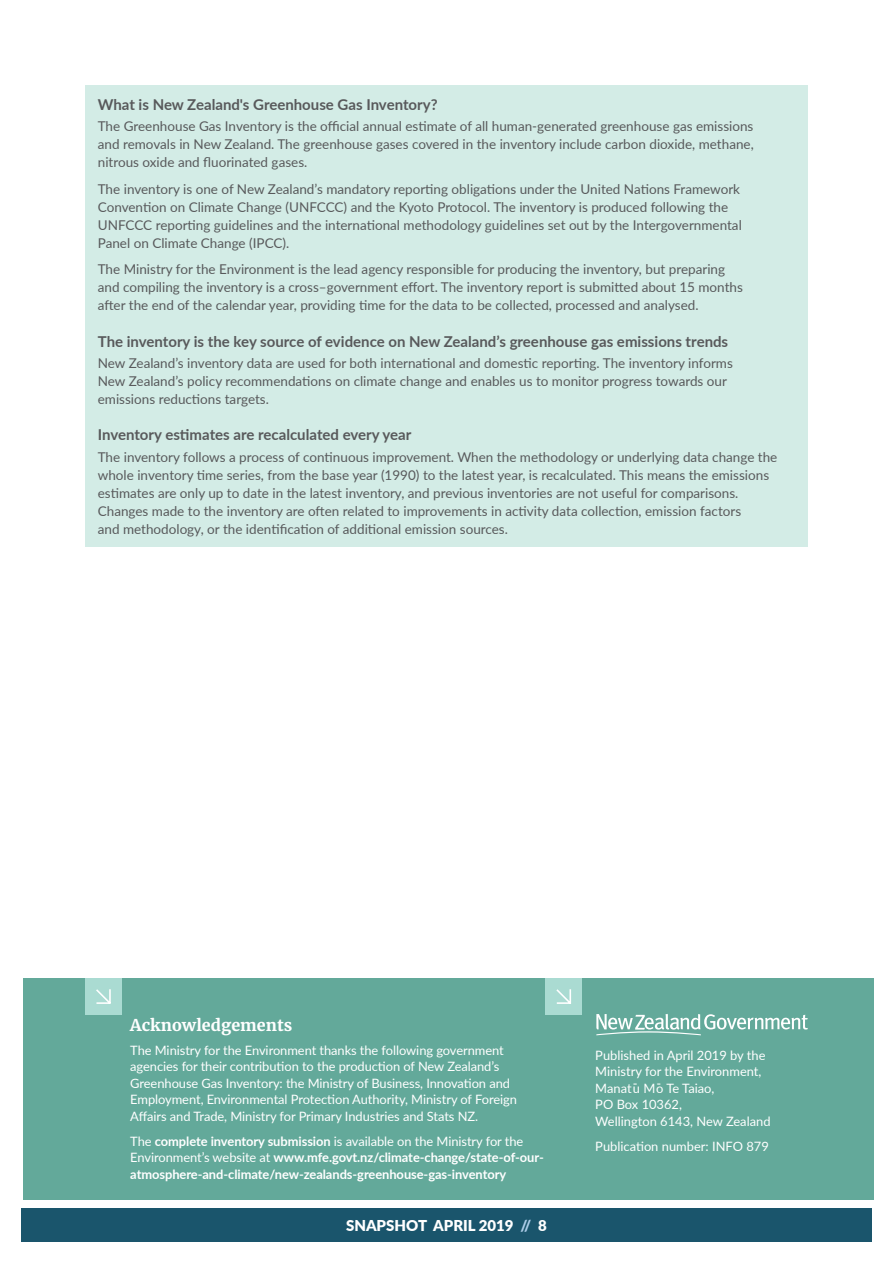
<style>
.page{position:relative;width:893px;height:1263px;background:#fff}
.page>*{position:absolute;margin:0;border:0;box-sizing:border-box;transform-origin:0 0}
.t1{font:700 16.2px "Merriweather";color:#fff}
.t2{font:700 15px "Lato";color:#58595b}
.t3{font:900 15px "Lato";color:#fff}
.t4{font:13.5px/18px "Lato";color:#58595b}
.t5{font:12.9px/16.5px "Lato";letter-spacing:-.005em;color:#fff}
.t6{font:700 12.9px/16.5px "Lato";letter-spacing:-.005em;color:#fff}
.s1{font-weight:400}
.s2{color:#adcde9}
</style>
<div class="page">
<div style="left:21px;top:1208px;width:851px;height:34px;background:#1a556c"></div>
<div style="left:23px;top:978px;width:851px;height:221px;background:#63a99a"></div>
<div style="left:85px;top:978px;width:37px;height:37px;background:#aadbd2"></div>
<svg style="left:96px;top:989px;width:15px;height:15px"></svg>
<svg style="left:596px;top:1014px;width:212px;height:21px"></svg>
<div style="left:545px;top:978px;width:37px;height:37px;background:#aadbd2"></div>
<svg style="left:556px;top:989px;width:15px;height:15px"></svg>
<div style="left:85px;top:85px;width:723px;height:461px;background:#d3ece6"></div>
<p class="t2" style="left:98px;top:93px;width:341px">What is New Zealand's Greenhouse Gas Inventory?</p>
<p class="t4" style="left:98px;top:117px;width:657px;text-align:justify">The Greenhouse Gas Inventory is the official annual estimate of all human-generated greenhouse gas emissions and removals in New Zealand. The greenhouse gases covered in the inventory include carbon dioxide, methane, nitrous oxide and fluorinated gases.</p>
<p class="t4" style="left:98px;top:179px;width:645px">The inventory is one of New Zealand’s mandatory reporting obligations under the United Nations Framework Convention on Climate Change (UNFCCC) and the Kyoto Protocol. The inventory is produced following the UNFCCC reporting guidelines and the international methodology guidelines set out by the Intergovernmental Panel on Climate Change (IPCC).</p>
<p class="t4" style="left:98px;top:260px;width:647px">The Ministry for the Environment is the lead agency responsible for producing the inventory, but preparing and compiling the inventory is a cross–government effort. The inventory report is submitted about 15 months after the end of the calendar year, providing time for the data to be collected, processed and analysed.</p>
<p class="t2" style="left:98px;top:330px;width:632px">The inventory is the key source of evidence on New Zealand’s greenhouse gas emissions trends</p>
<p class="t4" style="left:98px;top:353px;width:637px">New Zealand’s inventory data are used for both international and domestic reporting. The inventory informs<br>New Zealand’s policy recommendations on climate change and enables us to monitor progress towards our emissions reductions targets.</p>
<p class="t2" style="left:98px;top:424px;width:315px">Inventory estimates are recalculated every year</p>
<p class="t4" style="left:98px;top:447px;width:681px">The inventory follows a process of continuous improvement. When the methodology or underlying data change the whole inventory time series, from the base year (1990) to the latest year, is recalculated. This means the emissions estimates are only up to date in the latest inventory, and previous inventories are not useful for comparisons.<br>Changes made to the inventory are often related to improvements in activity data collection, emission factors<br>and methodology, or the identification of additional emission sources.</p>
<p class="t1" style="left:130px;top:1015px;width:163px">Acknowledgements</p>
<p class="t5" style="left:130px;top:1041px;width:388px">The Ministry for the Environment thanks the following government agencies for their contribution to the production of New Zealand’s Greenhouse Gas Inventory: the Ministry of Business, Innovation and Employment, Environmental Protection Authority, Ministry of Foreign Affairs and Trade, Ministry for Primary Industries and Stats NZ.</p>
<p class="t6" style="left:130px;top:1132px;width:415px"><span class="s1">The</span> complete inventory submission <span class="s1">is available on the Ministry for the<br>Environment’s website at</span> www.mfe.govt.nz/climate-change/state-of-our&shy;atmosphere-and-climate/new-zealands-greenhouse-gas-inventory</p>
<p class="t3" style="left:346px;top:1214px;width:202px">SNAPSHOT APRIL 2019 <span class="s2">//</span> 8</p>
<p class="t5" style="left:595px;top:1046px;width:177px">Published in April 2019 by the<br>Ministry for the Environment,<br>Manat-u M-o Te Taiao,<br>PO Box 10362,<br>Wellington 6143, New Zealand</p>
<p class="t5" style="left:595px;top:1137px;width:175px">Publication number: INFO 879</p>
</div>
